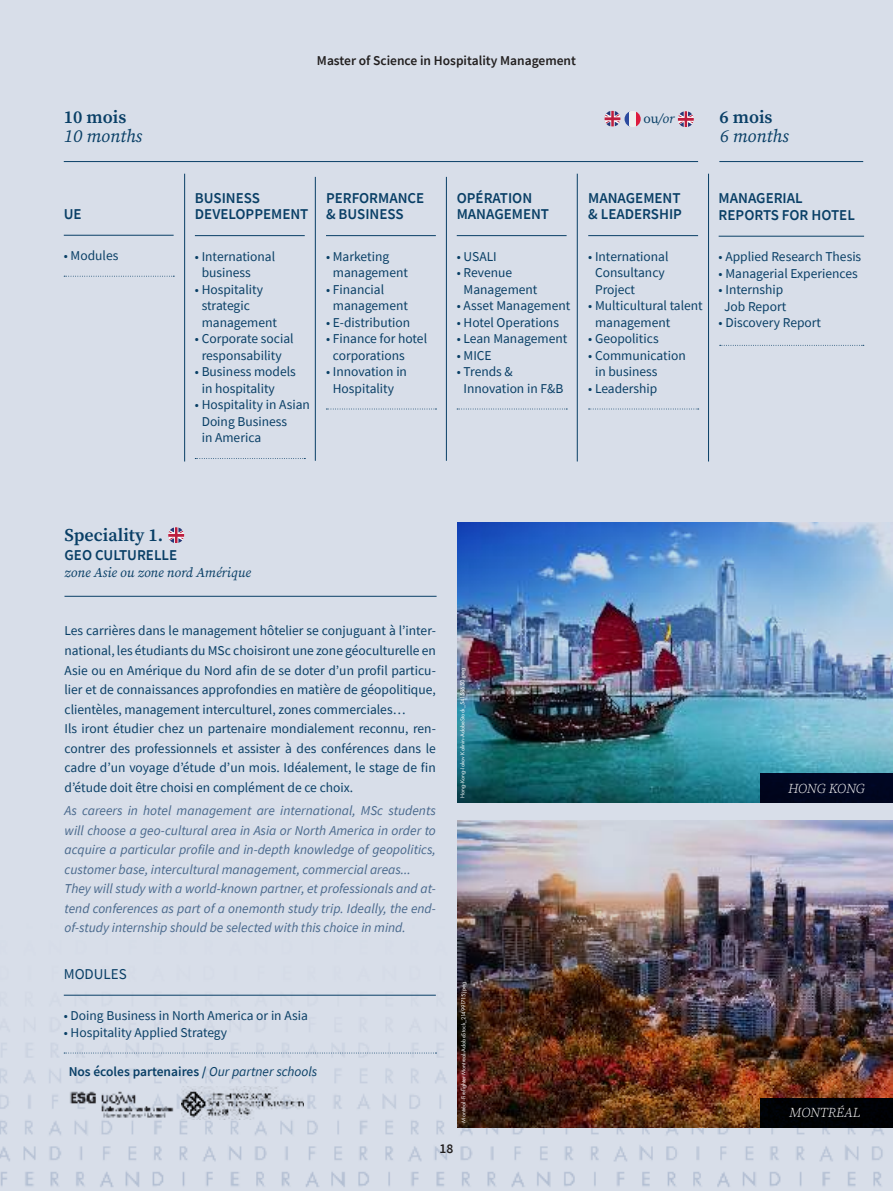
<style>
.page{position:relative;width:893px;height:1191px;background:#d8dee9}
.page>*{position:absolute;margin:0;border:0;box-sizing:border-box;transform-origin:0 0}
.t1{font:18px "Source Serif Variable";color:#093f66}
.t2{font:italic 18px "Source Serif Variable";color:#093f66}
.t3{font:600 15px/16.5px "Source Sans Pro";color:#093f66}
.t4{font:15px "Source Sans Pro";color:#093f66}
.t5{font:13.5px/16.5px "Source Sans Pro";color:#093f66}
.t6{font:italic 13.5px/19.5px "Source Sans Pro";color:#48688c}
.t7{font:600 13.5px "Source Sans Pro";color:#221f1f}
.t8{font:600 13.5px "Source Sans Pro";color:#093f66}
.t9{font:italic 13.5px "Source Serif Variable";color:#093f66}
.t10{font:italic 13.5px "Source Serif Variable";letter-spacing:-.01em;color:#fff}
.t11{font:6px "Futura PT";color:#fff}
.s1{font-style:normal}
.s2{font-weight:400;font-style:italic}
</style>
<div class="page">
<hr style="left:64px;top:235px;width:110px;height:1px;background:#093f66">
<svg style="left:64px;top:276px;width:110px;height:1px"></svg>
<hr style="left:195px;top:235px;width:110px;height:1px;background:#093f66">
<svg style="left:195px;top:458px;width:110px;height:1px"></svg>
<hr style="left:326px;top:235px;width:110px;height:1px;background:#093f66">
<svg style="left:326px;top:408px;width:110px;height:1px"></svg>
<hr style="left:457px;top:235px;width:110px;height:1px;background:#093f66">
<svg style="left:457px;top:408px;width:110px;height:1px"></svg>
<hr style="left:588px;top:235px;width:110px;height:1px;background:#093f66">
<svg style="left:589px;top:408px;width:110px;height:1px"></svg>
<hr style="left:719px;top:236px;width:145px;height:1px;background:#093f66">
<svg style="left:678px;top:111px;width:16px;height:16px"></svg>
<hr style="left:64px;top:161px;width:634px;height:1px;background:#093f66">
<hr style="left:719px;top:161px;width:144px;height:1px;background:#093f66">
<hr style="left:184px;top:174px;width:1px;height:287px;background:#093f66">
<hr style="left:315px;top:177px;width:1px;height:284px;background:#093f66">
<hr style="left:446px;top:177px;width:1px;height:284px;background:#093f66">
<hr style="left:577px;top:174px;width:1px;height:287px;background:#093f66">
<hr style="left:708px;top:174px;width:1px;height:287px;background:#093f66">
<hr style="left:65px;top:596px;width:372px;height:1px;background:#093f66">
<hr style="left:64px;top:995px;width:372px;height:1px;background:#093f66">
<svg style="left:64px;top:1052px;width:372px;height:1px"></svg>
<img style="left:65px;top:1084px;width:112px;height:39px">
<img style="left:181px;top:1086px;width:122px;height:33px">
<img style="left:457px;top:522px;width:436px;height:280px">
<img style="left:457px;top:821px;width:436px;height:306px">
<div style="left:760px;top:773px;width:133px;height:30px;background:#000520"></div>
<div style="left:760px;top:1098px;width:133px;height:29px;background:#000205"></div>
<svg style="left:168px;top:527px;width:16px;height:16px"></svg>
<svg style="left:625px;top:112px;width:4px;height:15px"></svg>
<div style="left:629px;top:111px;width:7px;height:16px;background:#eeefee"></div>
<svg style="left:636px;top:112px;width:5px;height:15px"></svg>
<svg style="left:604px;top:111px;width:17px;height:16px"></svg>
<svg style="left:720px;top:345px;width:144px;height:1px"></svg>
<p class="t7" style="left:317px;top:53px;width:261px">Master of Science in Hospitality Management</p>
<h1 class="t1" style="left:64px;top:109px;width:64px">10 mois</h1>
<p class="t9" style="left:643px;top:112px;width:33px"><span class="s1">ou</span>/or</p>
<h1 class="t2" style="left:64px;top:129px;width:80px">10 months</h1>
<h1 class="t1" style="left:719px;top:109px;width:55px">6 mois</h1>
<h1 class="t2" style="left:719px;top:129px;width:71px">6 months</h1>
<p class="t3" style="left:64px;top:205px;width:19px">UE</p>
<p class="t5" style="left:64px;top:247px;width:56px">• Modules</p>
<p class="t3" style="left:195px;top:190px;width:115px">BUSINESS<br>DEVELOPPEMENT</p>
<p class="t5" style="left:202px;top:248px;width:75px;text-indent:-7px">• International business</p>
<p class="t5" style="left:202px;top:281px;width:77px;text-indent:-7px">• Hospitality strategic management</p>
<p class="t5" style="left:195px;top:331px;width:100px;text-align:center">• Corporate social responsability</p>
<p class="t5" style="left:202px;top:364px;width:96px;text-indent:-7px">• Business models in hospitality</p>
<p class="t5" style="left:202px;top:397px;width:110px;text-indent:-7px">• Hospitality in Asian<br>Doing Business<br>in America</p>
<p class="t3" style="left:326px;top:190px;width:100px">PERFORMANCE &amp; BUSINESS</p>
<p class="t5" style="left:333px;top:248px;width:77px;text-indent:-7px">• Marketing management</p>
<p class="t5" style="left:333px;top:281px;width:77px;text-indent:-7px">• Financial management</p>
<p class="t5" style="left:326px;top:314px;width:86px">• E-distribution</p>
<p class="t5" style="left:333px;top:331px;width:96px;text-indent:-7px">• Finance for hotel corporations</p>
<p class="t5" style="left:326px;top:364px;width:83px;text-align:center">• Innovation in<br>Hospitality</p>
<p class="t3" style="left:457px;top:190px;width:94px">OPÉRATION<br>MANAGEMENT</p>
<p class="t5" style="left:457px;top:248px;width:42px">• USALI</p>
<p class="t5" style="left:464px;top:265px;width:75px;text-indent:-7px">• Revenue<br>Management</p>
<p class="t5" style="left:457px;top:298px;width:115px">• Asset Management</p>
<p class="t5" style="left:457px;top:314px;width:104px">• Hotel Operations</p>
<p class="t5" style="left:457px;top:331px;width:112px">• Lean Management</p>
<p class="t5" style="left:457px;top:347px;width:36px">• MICE</p>
<p class="t5" style="left:464px;top:364px;width:101px;text-indent:-7px">• Trends &amp;<br>Innovation in F&amp;B</p>
<p class="t3" style="left:588px;top:190px;width:95px">MANAGEMENT &amp; LEADERSHIP</p>
<p class="t5" style="left:595px;top:248px;width:75px;text-indent:-7px">• International<br>Consultancy<br>Project</p>
<p class="t5" style="left:595px;top:298px;width:109px;text-indent:-7px">• Multicultural talent management</p>
<p class="t5" style="left:588px;top:331px;width:72px">• Geopolitics</p>
<p class="t5" style="left:595px;top:347px;width:92px;text-indent:-7px">• Communication in business</p>
<p class="t5" style="left:588px;top:380px;width:71px">• Leadership</p>
<p class="t3" style="left:719px;top:190px;width:138px">MANAGERIAL<br>REPORTS FOR HOTEL</p>
<p class="t5" style="left:719px;top:249px;width:144px">• Applied Research Thesis</p>
<p class="t5" style="left:719px;top:265px;width:141px">• Managerial Experiences</p>
<p class="t5" style="left:719px;top:282px;width:69px;text-align:center">• Internship<br>Job Report</p>
<p class="t5" style="left:719px;top:315px;width:104px">• Discovery Report</p>
<h1 class="t1" style="left:65px;top:527px;width:100px">Speciality 1.</h1>
<p class="t3" style="left:65px;top:547px;width:114px">GEO CULTURELLE</p>
<p class="t9" style="left:65px;top:566px;width:188px">zone Asie ou zone nord Amérique</p>
<p class="t5" style="left:65px;top:621px;width:373px;line-height:19.5px">Les carrières dans le management hôtelier se conjuguant à l’inter&shy;national, les étudiants du MSc choisiront une zone géoculturelle en Asie ou en Amérique du Nord afin de se doter d’un profil particu&shy;lier et de connaissances approfondies en matière de géopolitique, clientèles, management interculturel, zones commerciales…<br>Ils iront étudier chez un partenaire mondialement reconnu, ren&shy;contrer des professionnels et assister à des conférences dans le cadre d’un voyage d’étude d’un mois. Idéalement, le stage de fin d’étude doit être choisi en complément de ce choix.</p>
<p class="t6" style="left:65px;top:801px;width:373px">As careers in hotel management are international, MSc students will choose a geo-cultural area in Asia or North America in order to acquire a particular profile and in-depth knowledge of geopolitics, customer base, intercultural management, commercial areas...<br>They will study with a world-known partner, et professionals and at&shy;tend conferences as part of a onemonth study trip. Ideally, the end&shy;of-study internship should be selected with this choice in mind.</p>
<p class="t4" style="left:64px;top:966px;width:64px">MODULES</p>
<p class="t5" style="left:64px;top:1007px;width:246px">• Doing Business in North America or in Asia</p>
<p class="t5" style="left:64px;top:1024px;width:165px">• Hospitality Applied Strategy</p>
<p class="t8" style="left:69px;top:1064px;width:250px">Nos écoles partenaires / <span class="s2">Our partner schools</span></p>
<p class="t11" style="left:460px;top:798px;width:132px;rotate:-90deg">Hong-Kong-Iakov Kalinin-AdobeStock_54158650.jpeg</p>
<p class="t11" style="left:461px;top:1122px;width:142px;rotate:-90deg">Montréal-Firefighter Montreal-AdobeStock_214991715.jpeg</p>
<p class="t7" style="left:440px;top:1141px;width:15px">18</p>
<p class="t10" style="left:788px;top:781px;width:78px">HONG KONG</p>
<p class="t10" style="left:789px;top:1106px;width:73px">MONTRÉAL</p>
</div>
